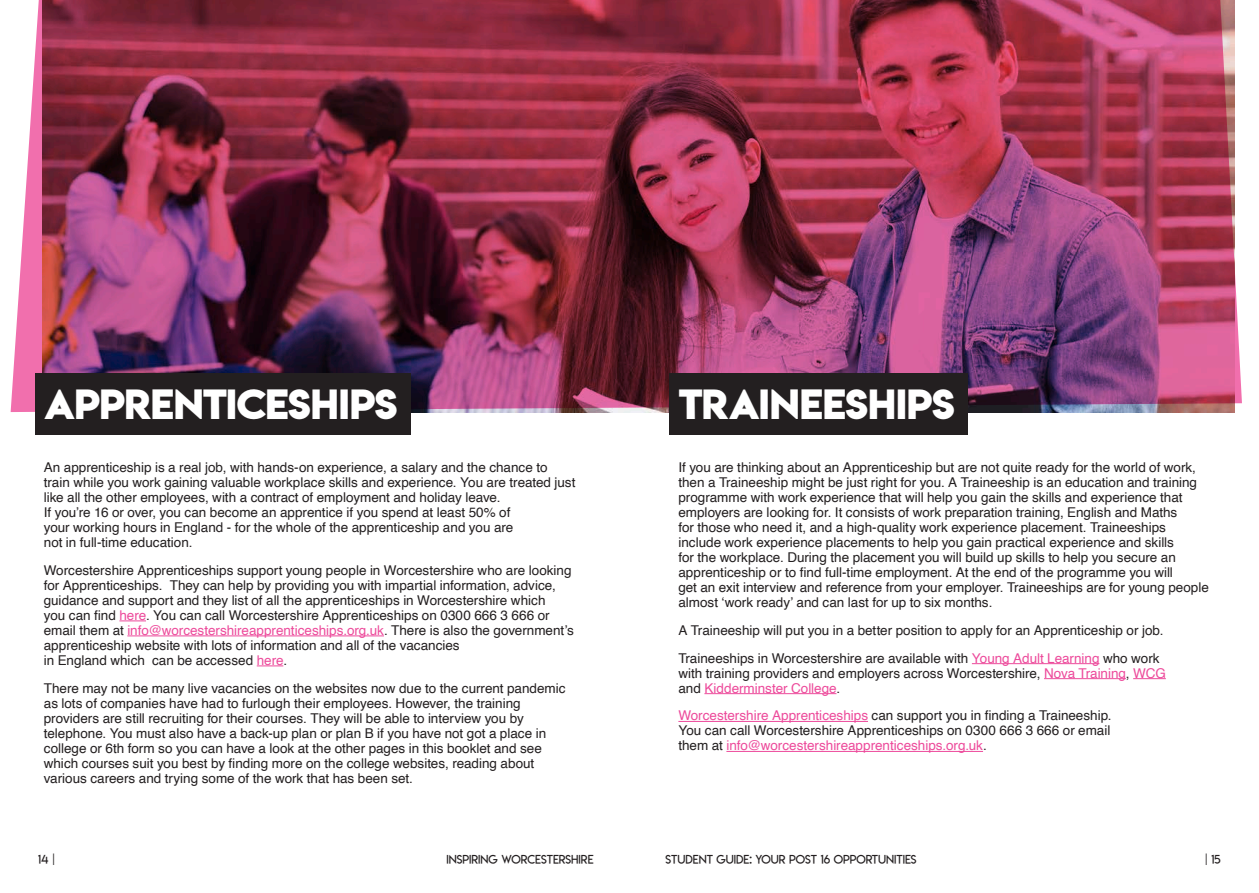
<style>
.page{position:relative;width:1259px;height:893px;background:#fff}
.page>*{position:absolute;margin:0;border:0;box-sizing:border-box;transform-origin:0 0}
.Paragraph_Style_4{font:37.5px "Lemon Milkbold";letter-spacing:-.01em;color:#fff}
.Body{font:13.5px/15px "Helvetica";color:#231f20}
.t1{font:12px "Lemon Milklight";color:#231f20}
.s1{color:#ed4a9b}
</style>
<div class="page">
<img style="left:11px;top:0;width:1231px;height:412px">
<div style="left:670px;top:373px;width:298px;height:62px;background:#231f20"></div>
<hr style="left:972px;top:663px;width:127px;height:1px;background:#ed4a9b">
<hr style="left:1044px;top:678px;width:82px;height:1px;background:#ed4a9b">
<hr style="left:1133px;top:678px;width:32px;height:1px;background:#ed4a9b">
<hr style="left:704px;top:693px;width:132px;height:1px;background:#ed4a9b">
<hr style="left:678px;top:721px;width:190px;height:1px;background:#ed4a9b">
<hr style="left:726px;top:751px;width:257px;height:1px;background:#ed4a9b">
<div style="left:35px;top:373px;width:376px;height:62px;background:#231f20"></div>
<svg style="left:119px;top:621px;width:27px;height:1px"></svg>
<hr style="left:127px;top:636px;width:257px;height:1px;background:#ed4a9b">
<svg style="left:257px;top:666px;width:26px;height:1px"></svg>
<p class="Paragraph_Style_4" style="left:44px;top:377px;width:355px">APPRENTICESHIPS</p>
<p class="Body" style="left:44px;top:460px;width:533px">An apprenticeship is a real job, with hands-on experience, a salary and the chance to train while you work gaining valuable workplace skills and experience. You are treated just like all the other employees, with a contract of employment and holiday leave.<br>If you’re 16 or over, you can become an apprentice if you spend at least 50% of<br>your working hours in England - for the whole of the apprenticeship and you are<br>not in full-time education.</p>
<p class="Body" style="left:44px;top:563px;width:531px">Worcestershire Apprenticeships support young people in Worcestershire who are looking for Apprenticeships. They can help by providing you with impartial information, advice, guidance and support and they list of all the apprenticeships in Worcestershire which<br>you can find <span class="s1">here</span>. You can call Worcestershire Apprenticeships on 0300 666 3 666 or email them at <span class="s1">info@worcestershireapprenticeships.org.uk</span>. There is also the government’s apprenticeship website with lots of information and all of the vacancies<br>in England which can be accessed <span class="s1">here</span>.</p>
<p class="Body" style="left:44px;top:681px;width:523px">There may not be many live vacancies on the websites now due to the current pandemic as lots of companies have had to furlough their employees. However, the training providers are still recruiting for their courses. They will be able to interview you by telephone. You must also have a back-up plan or plan B if you have not got a place in college or 6th form so you can have a look at the other pages in this booklet and see which courses suit you best by finding more on the college websites, reading about various careers and trying some of the work that has been set.</p>
<p class="Paragraph_Style_4" style="left:678px;top:377px;width:278px">TRAINEESHIPS</p>
<p class="Body" style="left:678px;top:460px;width:532px">If you are thinking about an Apprenticeship but are not quite ready for the world of work, then a Traineeship might be just right for you. A Traineeship is an education and training programme with work experience that will help you gain the skills and experience that employers are looking for. It consists of work preparation training, English and Maths<br>for those who need it, and a high-quality work experience placement. Traineeships include work experience placements to help you gain practical experience and skills<br>for the workplace. During the placement you will build up skills to help you secure an apprenticeship or to find full-time employment. At the end of the programme you will<br>get an exit interview and reference from your employer. Traineeships are for young people almost ‘work ready’ and can last for up to six months.</p>
<p class="Body" style="left:678px;top:623px;width:487px">A Traineeship will put you in a better position to apply for an Apprenticeship or job.</p>
<p class="Body" style="left:678px;top:651px;width:489px">Traineeships in Worcestershire are available with <span class="s1">Young Adult Learning</span> who work with training providers and employers across Worcestershire, <span class="s1">Nova Training</span>, <span class="s1">WCG </span>and <span class="s1">Kidderminster College</span>.</p>
<p class="Body" style="left:678px;top:708px;width:435px;text-align:justify"><span class="s1">Worcestershire Apprenticeships</span> can support you in finding a Traineeship.<br>You can call Worcestershire Apprenticeships on 0300 666 3 666 or email them at <span class="s1">info@worcestershireapprenticeships.org.uk</span>.</p>
<p class="t1" style="left:38px;top:851px;width:18px">14 |</p>
<p class="t1" style="left:446px;top:851px;width:149px">INSPIRING WORCESTERSHIRE</p>
<p class="t1" style="left:665px;top:851px;width:253px">STUDENT GUIDE: YOUR POST 16 OPPORTUNITIES</p>
<p class="t1" style="left:1204px;top:851px;width:17px">| 15</p>
</div>
